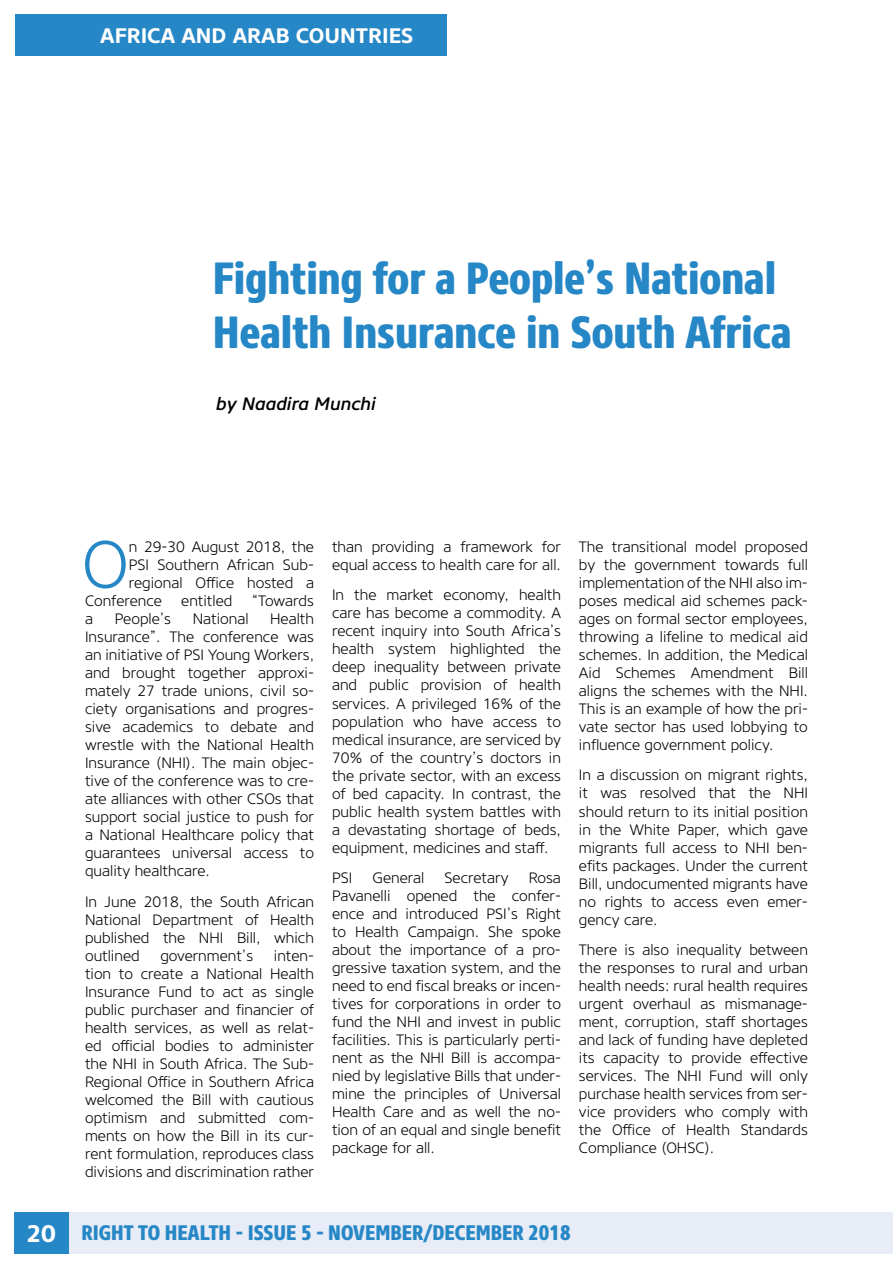
<style>
.page{position:relative;width:893px;height:1263px;background:#fff}
.page>*{position:absolute;margin:0;border:0;box-sizing:border-box;transform-origin:0 0}
.t1{font:300 66.45px "Core Sans NR35";color:#2687c6}
.t2{font:800 45px/54px "Core Sans NR77 Cn";color:#2687c6}
.t3{font:800 21px "Core Sans NR77 Cn";color:#2687c6}
.t4{font:700 21px "Core Sans NR65";color:#fff}
.t5{font:italic 500 18px "Core Sans NR55";color:#000}
.t6{font:300 15px/18px "Core Sans NR35";color:#000;text-align:justify}
.s1{font-family:"Core Sans NR65";font-weight:700;font-size:24px;color:#fff}
</style>
<div class="page">
<div style="left:54px;top:1212px;width:839px;height:41px;background:#e7ecf7"></div>
<div style="left:14px;top:1212px;width:54px;height:41px;background:#2687c6"></div>
<div style="left:15px;top:14px;width:432px;height:41px;background:#2687c6"></div>
<h3 class="t4" style="left:100px;top:22px;width:315px">AFRICA AND ARAB COUNTRIES</h3>
<h2 class="t2" style="left:213px;top:252px;width:580px">Fighting for a People’s National<br>Health Insurance in South Africa</h2>
<p class="t5" style="left:216px;top:392px;width:161px">by Naadira Munchi</p>
<h1 class="t1" style="left:82px;top:521px;width:48px">O</h1>
<p class="t6" style="left:129px;top:537px;width:187px">n 29-30 August 2018, the</p>
<p class="t6" style="left:129px;top:555px;width:187px">PSI Southern African Sub-</p>
<p class="t6" style="left:129px;top:573px;width:187px">regional Office hosted a</p>
<p class="t6" style="left:85px;top:591px;width:78px">Conference</p>
<p class="t6" style="left:181px;top:591px;width:53px">entitled</p>
<p class="t6" style="left:252px;top:591px;width:64px">“Towards</p>
<p class="t6" style="left:85px;top:609px;width:9px">a</p>
<p class="t6" style="left:115px;top:609px;width:58px">People’s</p>
<p class="t6" style="left:193px;top:609px;width:57px">National</p>
<p class="t6" style="left:85px;top:609px;width:230px;text-indent:185px">Health Insurance”. The conference was an initiative of PSI Young Workers, and brought together approxi&shy;mately 27 trade unions, civil so&shy;ciety organisations and progres&shy;sive academics to debate and wrestle with the National Health Insurance (NHI). The main objec&shy;tive of the conference was to cre&shy;ate alliances with other CSOs that support social justice to push for a National Healthcare policy that guarantees universal access to quality healthcare.</p>
<p class="t6" style="left:85px;top:892px;width:230px">In June 2018, the South African National Department of Health published the NHI Bill, which outlined</p>
<p class="t6" style="left:160px;top:946px;width:94px">government’s</p>
<p class="t6" style="left:85px;top:946px;width:230px;text-indent:189px">inten&shy;tion to create a National Health Insurance Fund to act as single public purchaser and financier of health services, as well as relat&shy;ed official bodies to administer the NHI in South Africa. The Sub-Regional Office in Southern Africa welcomed the Bill with cautious optimism and submitted com&shy;ments on how the Bill in its cur&shy;rent formulation, reproduces class divisions and discrimination rather</p>
<p class="t6" style="left:332px;top:537px;width:230px">than providing a framework for equal access to health care for all.</p>
<p class="t6" style="left:332px;top:586px;width:230px">In the market economy, health care has become a commodity. A recent inquiry into South Africa’s health system highlighted the deep inequality between private and public provision of health services. A privileged 16% of the population who have access to medical insurance, are serviced by 70% of the country’s doctors in the private sector, with an excess of bed capacity. In contrast, the public health system battles with a devastating shortage of beds, equipment, medicines and staff.</p>
<p class="t6" style="left:332px;top:869px;width:22px">PSI</p>
<p class="t6" style="left:373px;top:869px;width:53px">General</p>
<p class="t6" style="left:445px;top:869px;width:65px">Secretary</p>
<p class="t6" style="left:332px;top:869px;width:230px;text-indent:197px">Rosa Pavanelli opened the confer&shy;ence and introduced PSI’s Right to Health Campaign. She spoke about the importance of a pro&shy;gressive taxation system, and the need to end fiscal breaks or incen&shy;tives for corporations in order to fund the NHI and invest in public facilities. This is particularly perti&shy;nent as the NHI Bill is accompa&shy;nied by legislative Bills that under&shy;mine the principles of Universal Health Care and as well the no&shy;tion of an equal and single benefit package for all.</p>
<p class="t6" style="left:579px;top:537px;width:230px">The transitional model proposed by the government towards full implementation of the NHI also im&shy;poses medical aid schemes pack&shy;ages on formal sector employees, throwing a lifeline to medical aid schemes. In addition, the Medical Aid Schemes Amendment Bill aligns the schemes with the NHI.<br>This is an example of how the pri&shy;vate sector has used lobbying to influence government policy.</p>
<p class="t6" style="left:579px;top:766px;width:230px">In a discussion on migrant rights, it was resolved that the NHI should return to its initial position in the White Paper, which gave migrants full access to NHI ben&shy;efits packages. Under the current Bill, undocumented migrants have no rights to access even emer&shy;gency care.</p>
<p class="t6" style="left:579px;top:941px;width:230px">There is also inequality between the responses to rural and urban health needs: rural health requires urgent overhaul as mismanage&shy;ment, corruption, staff shortages and lack of funding have depleted its capacity to provide effective services. The NHI Fund will only purchase health services from ser&shy;vice providers who comply with the Office of Health Standards Compliance (OHSC).</p>
<h3 class="t3" style="left:26px;top:1219px;width:546px"><span class="s1">20</span> RIGHT TO HEALTH - ISSUE 5 - NOVEMBER/DECEMBER 2018</h3>
</div>
